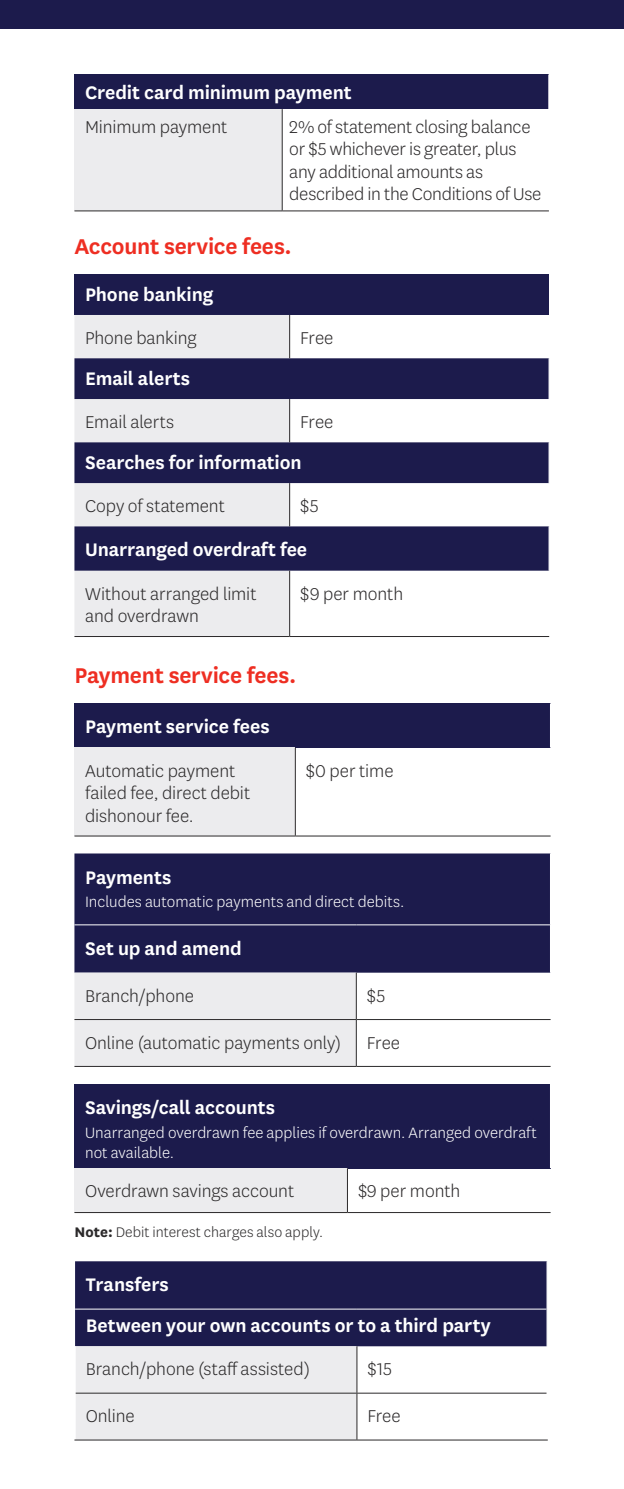
<style>
.page{position:relative;width:624px;height:1489px;background:#fff}
.page>*{position:absolute;margin:0;border:0;box-sizing:border-box;transform-origin:0 0}
.Heading_2{font:600 25px "National LF";letter-spacing:-.01em;color:#ee2e22}
.TABLE_HEAD{font:600 21.25px "National LF";letter-spacing:-.005em;color:#fff}
.TABLE_BODY{font:300 20px/22.5px "National LF";letter-spacing:-.005em;color:#2b292a}
.table_sub_head{font:300 17.5px/20px "National LF";color:#fff}
.FOOTNOTE{font:300 16.25px "National LF";letter-spacing:.005em;color:#2b292a}
.s1{font-weight:700}
</style>
<div class="page">
<div style="left:0;top:0;width:624px;height:29px;background:#1c1b4c"></div>
<div style="left:74px;top:74px;width:475px;height:35px;background:#1c1b4c"></div>
<div style="left:74px;top:109px;width:208px;height:102px;background:#ececee"></div>
<hr style="left:548px;top:74px;width:1px;height:35px;background:#fff">
<hr style="left:282px;top:109px;width:1px;height:101px;background:#2b292a">
<hr style="left:74px;top:210px;width:208px;height:1px;background:#2b292a">
<hr style="left:282px;top:210px;width:267px;height:1px;background:#2b292a">
<div style="left:74px;top:274px;width:475px;height:41px;background:#1c1b4c"></div>
<div style="left:74px;top:315px;width:215px;height:321px;background:#ececee"></div>
<svg style="left:74px;top:358px;width:475px;height:212px;fill:#1c1b4c"></svg>
<hr style="left:289px;top:570px;width:1px;height:66px;background:#2b292a">
<hr style="left:74px;top:636px;width:215px;height:1px;background:#2b292a">
<hr style="left:289px;top:636px;width:260px;height:1px;background:#2b292a">
<hr style="left:548px;top:526px;width:1px;height:44px;background:#fff">
<hr style="left:289px;top:315px;width:1px;height:43px;background:#2b292a">
<hr style="left:289px;top:399px;width:1px;height:43px;background:#2b292a">
<hr style="left:289px;top:483px;width:1px;height:43px;background:#2b292a">
<hr style="left:548px;top:358px;width:1px;height:41px;background:#fff">
<hr style="left:548px;top:442px;width:1px;height:41px;background:#fff">
<div style="left:74px;top:703px;width:476px;height:44px;background:#1c1b4c"></div>
<div style="left:74px;top:747px;width:221px;height:89px;background:#ececee"></div>
<hr style="left:295px;top:747px;width:1px;height:88px;background:#2b292a">
<hr style="left:74px;top:835px;width:221px;height:1px;background:#2b292a">
<hr style="left:295px;top:835px;width:255px;height:1px;background:#2b292a">
<div style="left:74px;top:853px;width:476px;height:119px;background:#1c1b4c"></div>
<div style="left:74px;top:972px;width:282px;height:93px;background:#ececee"></div>
<hr style="left:356px;top:972px;width:1px;height:47px;background:#2b292a">
<hr style="left:74px;top:1019px;width:282px;height:1px;background:#2b292a">
<hr style="left:356px;top:1019px;width:194px;height:1px;background:#2b292a">
<hr style="left:356px;top:1019px;width:1px;height:46px;background:#2b292a">
<hr style="left:74px;top:1065px;width:282px;height:1px;background:#2b292a">
<hr style="left:356px;top:1065px;width:194px;height:1px;background:#2b292a">
<hr style="left:74px;top:924px;width:282px;height:1px;background:#fff">
<hr style="left:356px;top:924px;width:194px;height:1px;background:#fff">
<div style="left:74px;top:1083px;width:476px;height:85px;background:#1c1b4c"></div>
<div style="left:74px;top:1168px;width:273px;height:44px;background:#ececee"></div>
<hr style="left:347px;top:1168px;width:1px;height:44px;background:#2b292a">
<hr style="left:74px;top:1211px;width:273px;height:1px;background:#2b292a">
<hr style="left:347px;top:1211px;width:203px;height:1px;background:#2b292a">
<div style="left:75px;top:1261px;width:471px;height:85px;background:#1c1b4c"></div>
<div style="left:76px;top:1346px;width:280px;height:93px;background:#ececee"></div>
<hr style="left:356px;top:1346px;width:1px;height:46px;background:#2b292a">
<hr style="left:76px;top:1392px;width:281px;height:1px;background:#2b292a">
<hr style="left:357px;top:1392px;width:189px;height:1px;background:#2b292a">
<hr style="left:356px;top:1393px;width:1px;height:46px;background:#2b292a">
<hr style="left:74px;top:1439px;width:283px;height:1px;background:#2b292a">
<hr style="left:357px;top:1439px;width:190px;height:1px;background:#2b292a">
<hr style="left:75px;top:1308px;width:282px;height:1px;background:#fff">
<hr style="left:357px;top:1308px;width:189px;height:1px;background:#fff">
<p class="TABLE_HEAD" style="left:85px;top:77px;width:268px">Credit card minimum payment</p>
<p class="TABLE_BODY" style="left:85px;top:115px;width:144px">Minimum payment</p>
<p class="TABLE_BODY" style="left:289px;top:115px;width:253px">2% of statement closing balance or $5 whichever is greater, plus any additional amounts as described in the Conditions of Use</p>
<p class="Heading_2" style="left:74px;top:229px;width:219px">Account service fees.</p>
<p class="TABLE_HEAD" style="left:85px;top:279px;width:130px">Phone banking</p>
<p class="TABLE_BODY" style="left:85px;top:326px;width:113px">Phone banking</p>
<p class="TABLE_BODY" style="left:300px;top:326px;width:35px">Free</p>
<p class="TABLE_HEAD" style="left:85px;top:363px;width:107px">Email alerts</p>
<p class="TABLE_BODY" style="left:85px;top:410px;width:91px">Email alerts</p>
<p class="TABLE_BODY" style="left:300px;top:410px;width:35px">Free</p>
<p class="TABLE_HEAD" style="left:85px;top:447px;width:218px">Searches for information</p>
<p class="TABLE_BODY" style="left:85px;top:494px;width:141px">Copy of statement</p>
<p class="TABLE_BODY" style="left:300px;top:494px;width:20px">$5</p>
<p class="TABLE_HEAD" style="left:85px;top:535px;width:224px">Unarranged overdraft fee</p>
<p class="TABLE_BODY" style="left:85px;top:582px;width:173px">Without arranged limit and overdrawn</p>
<p class="TABLE_BODY" style="left:300px;top:582px;width:104px">$9 per month</p>
<p class="Heading_2" style="left:74px;top:657px;width:223px">Payment service fees.</p>
<p class="TABLE_HEAD" style="left:85px;top:712px;width:186px">Payment service fees</p>
<p class="TABLE_BODY" style="left:85px;top:758px;width:167px">Automatic payment failed fee, direct debit dishonour fee.</p>
<p class="TABLE_BODY" style="left:306px;top:758px;width:89px">$0 per time</p>
<p class="TABLE_HEAD" style="left:85px;top:862px;width:88px">Payments</p>
<p class="table_sub_head" style="left:85px;top:891px;width:321px">Includes automatic payments and direct debits.</p>
<p class="TABLE_HEAD" style="left:85px;top:933px;width:158px">Set up and amend</p>
<p class="TABLE_BODY" style="left:85px;top:983px;width:110px">Branch/phone</p>
<p class="TABLE_BODY" style="left:367px;top:983px;width:20px">$5</p>
<p class="TABLE_BODY" style="left:85px;top:1030px;width:258px">Online (automatic payments only)</p>
<p class="TABLE_BODY" style="left:367px;top:1030px;width:35px">Free</p>
<p class="TABLE_HEAD" style="left:85px;top:1092px;width:191px">Savings/call accounts</p>
<p class="table_sub_head" style="left:85px;top:1121px;width:453px">Unarranged overdrawn fee applies if overdrawn. Arranged overdraft not available.</p>
<p class="TABLE_BODY" style="left:85px;top:1179px;width:210px">Overdrawn savings account</p>
<p class="TABLE_BODY" style="left:358px;top:1179px;width:104px">$9 per month</p>
<p class="FOOTNOTE" style="left:74px;top:1221px;width:250px"><span class="s1">Note:</span> Debit interest charges also apply.</p>
<p class="TABLE_HEAD" style="left:86px;top:1269px;width:85px">Transfers</p>
<p class="TABLE_HEAD" style="left:86px;top:1310px;width:406px">Between your own accounts or to a third party</p>
<p class="TABLE_BODY" style="left:86px;top:1357px;width:226px">Branch/phone (staff assisted)</p>
<p class="TABLE_BODY" style="left:367px;top:1357px;width:26px">$15</p>
<p class="TABLE_BODY" style="left:86px;top:1404px;width:51px">Online</p>
<p class="TABLE_BODY" style="left:367px;top:1404px;width:35px">Free</p>
</div>
